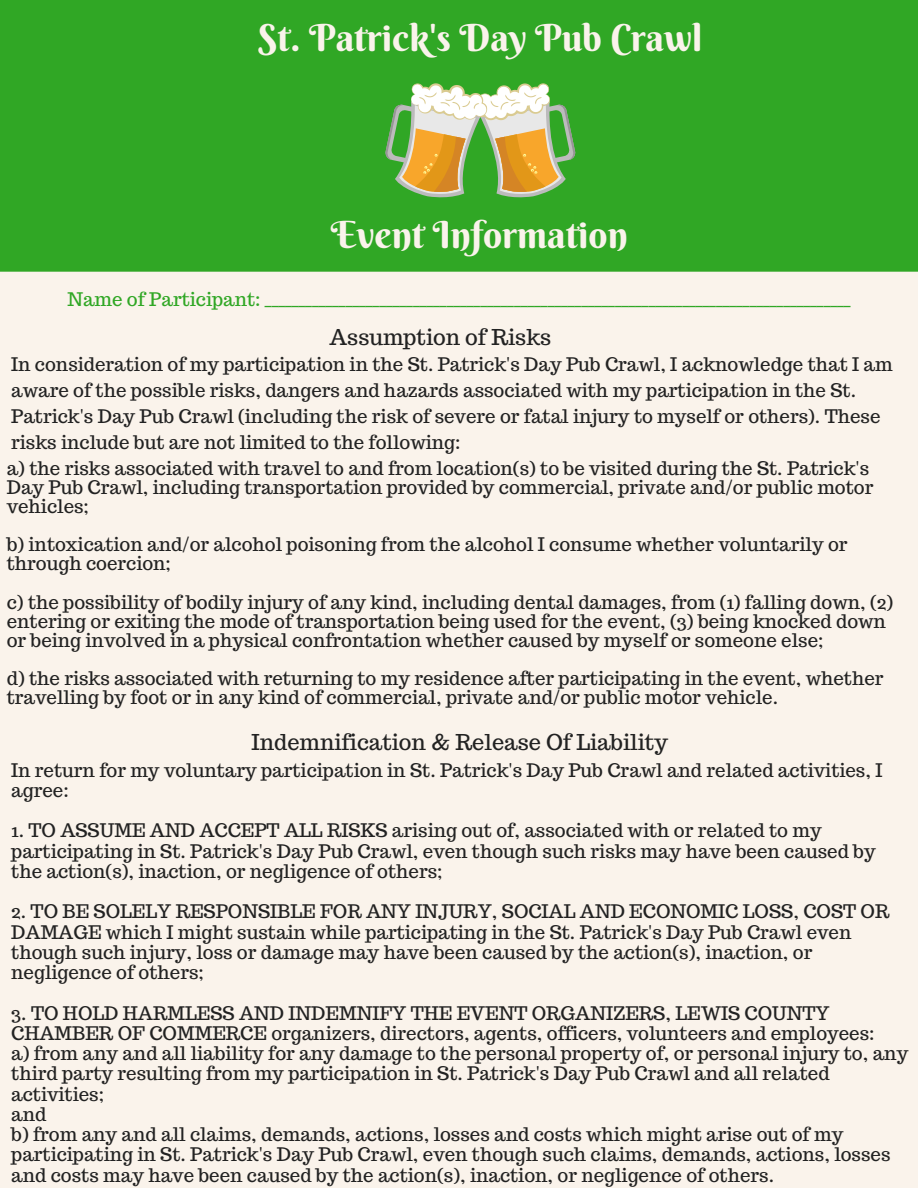
<style>
.page{position:relative;width:918px;height:1188px;background:#faf3eb}
.page>*{position:absolute;margin:0;border:0;box-sizing:border-box;transform-origin:0 0}
.t1{font:37.35px "Berkshire Swash";color:#faf3eb}
.t2{font:21.75px "Trocchi";color:#222}
.t3{font:18.75px/20.2px "Trocchi";color:#222}
.t4{font:18.75px "Trocchi";color:#30a725}
</style>
<div class="page">
<div style="left:0;top:0;width:918px;height:272px;background:#30a725"></div>
<svg style="left:385px;top:83px;width:191px;height:117px;background:#a6ba6d"></svg>
<h1 class="t1" style="left:258px;top:14px;width:446px">St. Patrick's Day Pub Crawl</h1>
<h1 class="t1" style="left:331px;top:211px;width:298px">Event Information</h1>
<p class="t4" style="left:67px;top:287px;width:785px">Name of Participant: _______________________________________________________________________________________</p>
<p class="t2" style="left:330px;top:323px;width:223px">Assumption of Risks</p>
<p class="t3" style="left:11px;top:351px;width:883px;line-height:25.8px">In consideration of my participation in the St. Patrick's Day Pub Crawl, I acknowledge that I am aware of the possible risks, dangers and hazards associated with my participation in the St.<br>Patrick's Day Pub Crawl (including the risk of severe or fatal injury to myself or others). These risks include but are not limited to the following:</p>
<p class="t3" style="left:7px;top:458px;width:868px;line-height:19.2px">a) the risks associated with travel to and from location(s) to be visited during the St. Patrick's<br>Day Pub Crawl, including transportation provided by commercial, private and/or public motor vehicles;</p>
<p class="t3" style="left:7px;top:535px;width:842px;line-height:19.2px">b) intoxication and/or alcohol poisoning from the alcohol I consume whether voluntarily or through coercion;</p>
<p class="t3" style="left:7px;top:592px;width:888px;line-height:19.2px">c) the possibility of bodily injury of any kind, including dental damages, from (1) falling down, (2) entering or exiting the mode of transportation being used for the event, (3) being knocked down or being involved in a physical confrontation whether caused by myself or someone else;</p>
<p class="t3" style="left:7px;top:669px;width:878px;line-height:19.2px">d) the risks associated with returning to my residence after participating in the event, whether travelling by foot or in any kind of commercial, private and/or public motor vehicle.</p>
<p class="t2" style="left:252px;top:728px;width:418px">Indemnification &amp; Release Of Liability</p>
<p class="t3" style="left:11px;top:760px;width:873px">In return for my voluntary participation in St. Patrick's Day Pub Crawl and related activities, I agree:</p>
<p class="t3" style="left:11px;top:820px;width:866px">1. TO ASSUME AND ACCEPT ALL RISKS arising out of, associated with or related to my participating in St. Patrick's Day Pub Crawl, even though such risks may have been caused by the action(s), inaction, or negligence of others;</p>
<p class="t3" style="left:11px;top:901px;width:880px">2. TO BE SOLELY RESPONSIBLE FOR ANY INJURY, SOCIAL AND ECONOMIC LOSS, COST OR DAMAGE which I might sustain while participating in the St. Patrick's Day Pub Crawl even though such injury, loss or damage may have been caused by the action(s), inaction, or negligence of others;</p>
<p class="t3" style="left:11px;top:1003px;width:899px">3. TO HOLD HARMLESS AND INDEMNIFY THE EVENT ORGANIZERS, LEWIS COUNTY CHAMBER OF COMMERCE organizers, directors, agents, officers, volunteers and employees:<br>a) from any and all liability for any damage to the personal property of, or personal injury to, any third party resulting from my participation in St. Patrick's Day Pub Crawl and all related activities;<br>and<br>b) from any and all claims, demands, actions, losses and costs which might arise out of my participating in St. Patrick's Day Pub Crawl, even though such claims, demands, actions, losses and costs may have been caused by the action(s), inaction, or negligence of others.</p>
</div>
